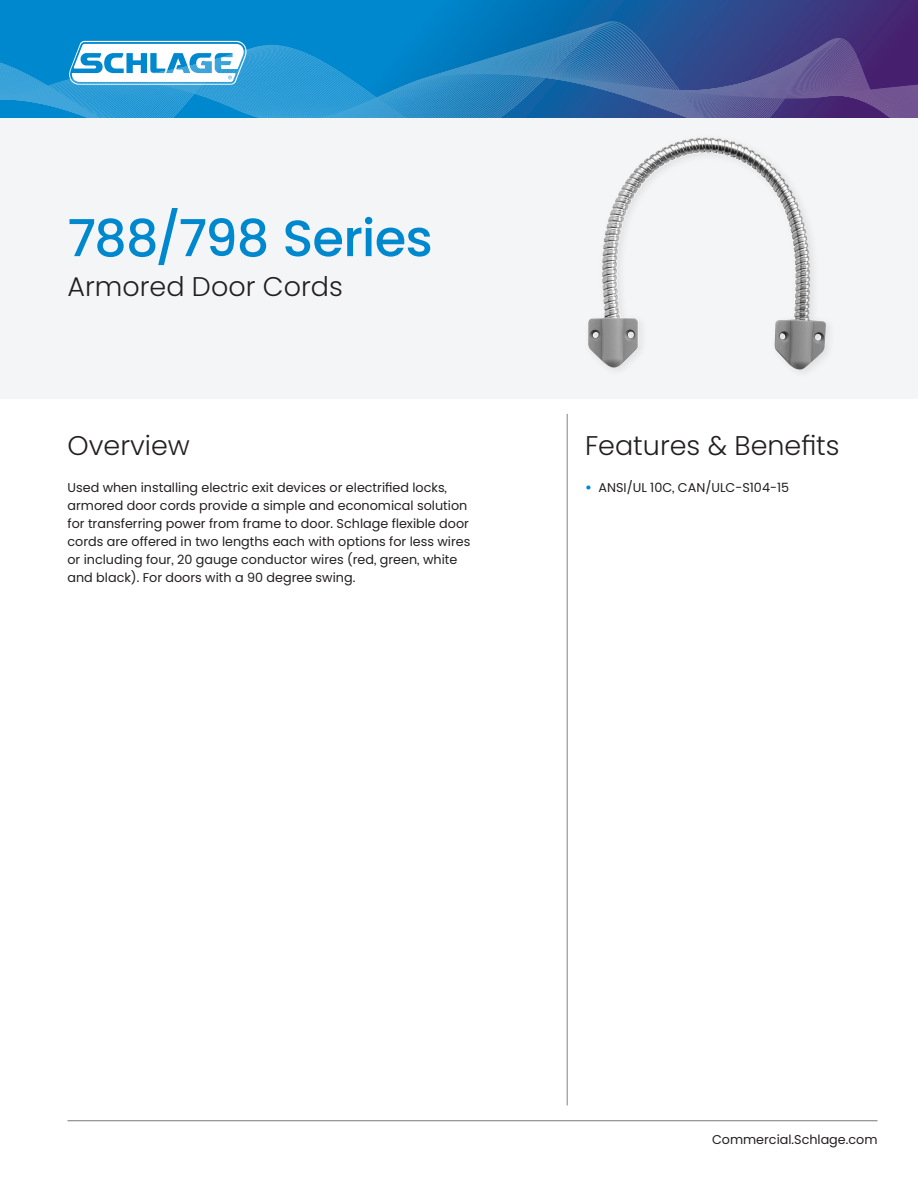
<style>
.page{position:relative;width:918px;height:1188px;background:#fff}
.page>*{position:absolute;margin:0;border:0;box-sizing:border-box;transform-origin:0 0}
.HDR_1_34_40pt{font:500 51px "Poppins";letter-spacing:-.015em;color:#0088ce}
.HDR_2_18_22pt{font:300 27px "Poppins";color:#231f20}
.Body_8_5_12pt{font:12.75px/18px "Poppins";color:#231f20}
.s1{font-size:16.5px;color:#0088ce}
</style>
<div class="page">
<svg style="left:0;top:0;width:918px;height:20px;background:#106db3"></svg>
<svg style="left:0;top:20px;width:918px;height:98px;background:#2972b2"></svg>
<svg style="left:69px;top:41px;width:178px;height:44px"></svg>
<div style="left:0;top:118px;width:918px;height:281px;background:#f4f5f6"></div>
<div style="left:583px;top:133px;width:253px;height:247px;background:#231f20;opacity:.1"></div>
<img style="left:588px;top:137px;width:204px;height:231px">
<hr style="left:567px;top:414px;width:1px;height:691px;background:#808285">
<hr style="left:68px;top:1120px;width:810px;height:1px;background:#76787b">
<p class="HDR_1_34_40pt" style="left:68px;top:209px;width:367px">788/798 Series</p>
<p class="HDR_2_18_22pt" style="left:68px;top:271px;width:277px">Armored Door Cords</p>
<p class="HDR_2_18_22pt" style="left:68px;top:430px;width:124px">Overview</p>
<p class="HDR_2_18_22pt" style="left:585px;top:430px;width:256px">Features &amp; Benefits</p>
<p class="Body_8_5_12pt" style="left:68px;top:478px;width:381px">Used when installing electric exit devices or electrified locks,</p>
<p class="Body_8_5_12pt" style="left:585px;top:478px;width:206px"><span class="s1">•</span> ANSI/UL 10C, CAN/ULC-S104-15</p>
<p class="Body_8_5_12pt" style="left:68px;top:496px;width:404px">armored door cords provide a simple and economical solution for transferring power from frame to door. Schlage flexible door cords are offered in two lengths each with options for less wires or including four, 20 gauge conductor wires (red, green, white and black). For doors with a 90 degree swing.</p>
<p class="Body_8_5_12pt" style="left:712px;top:1131px;width:167px">Commercial.Schlage.com</p>
</div>
